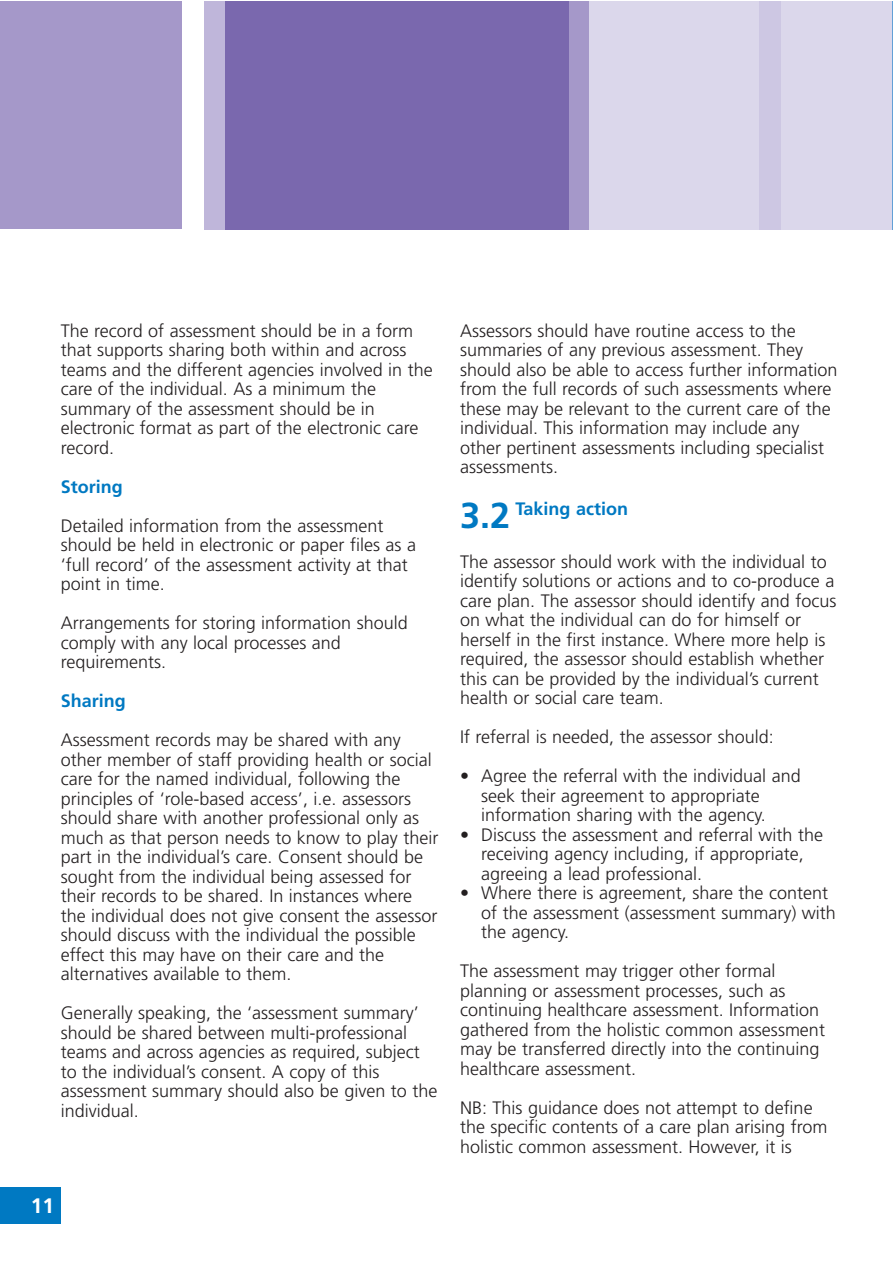
<style>
.page{position:relative;width:893px;height:1263px;background:#fff}
.page>*{position:absolute;margin:0;border:0;box-sizing:border-box;transform-origin:0 0}
.t1{font:700 21px "Frutiger";color:#fff}
.t2{font:300 18px/19.5px "Frutiger";color:#231f20}
.t3{font:700 18px "Frutiger";color:#0079c2}
.s1{font-size:36px}
</style>
<div class="page">
<div style="left:448px;top:1px;width:444px;height:228px;background:#dbd7eb"></div>
<div style="left:0;top:1px;width:181px;height:228px;background:#a598c9"></div>
<div style="left:205px;top:1px;width:21px;height:228px;background:#bfb6da"></div>
<div style="left:759px;top:1px;width:22px;height:228px;background:#cdc7e3"></div>
<div style="left:569px;top:1px;width:21px;height:228px;background:#a598c9"></div>
<div style="left:589px;top:1px;width:169px;height:228px;background:#dbd7eb"></div>
<div style="left:226px;top:1px;width:343px;height:228px;background:#7a68ae"></div>
<div style="left:0;top:1188px;width:61px;height:36px;background:#0079c2"></div>
<p class="t2" style="left:61px;top:321px;width:373px">The record of assessment should be in a form that supports sharing both within and across teams and the different agencies involved in the care of the individual. As a minimum the summary of the assessment should be in electronic format as part of the electronic care record.</p>
<p class="t3" style="left:61px;top:476px;width:64px">Storing</p>
<p class="t2" style="left:61px;top:516px;width:357px">Detailed information from the assessment should be held in electronic or paper files as a ‘full record’ of the assessment activity at that point in time.</p>
<p class="t2" style="left:61px;top:613px;width:349px">Arrangements for storing information should comply with any local processes and requirements.</p>
<p class="t3" style="left:61px;top:690px;width:67px">Sharing</p>
<p class="t2" style="left:61px;top:730px;width:379px">Assessment records may be shared with any other member of staff providing health or social care for the named individual, following the principles of ‘role-based access’, i.e. assessors should share with another professional only as much as that person needs to know to play their part in the individual’s care. Consent should be sought from the individual being assessed for their records to be shared. In instances where the individual does not give consent the assessor should discuss with the individual the possible effect this may have on their care and the alternatives available to them.</p>
<p class="t2" style="left:61px;top:1003px;width:378px">Generally speaking, the ‘assessment summary’ should be shared between multi-professional teams and across agencies as required, subject to the individual’s consent. A copy of this assessment summary should also be given to the individual.</p>
<p class="t1" style="left:31px;top:1193px;width:25px">11</p>
<p class="t2" style="left:460px;top:321px;width:379px">Assessors should have routine access to the summaries of any previous assessment. They should also be able to access further information from the full records of such assessments where these may be relevant to the current care of the individual. This information may include any other pertinent assessments including specialist assessments.</p>
<p class="t3" style="left:460px;top:498px;width:170px"><span class="s1">3.2</span> Taking action</p>
<p class="t2" style="left:460px;top:552px;width:378px">The assessor should work with the individual to identify solutions or actions and to co-produce a care plan. The assessor should identify and focus on what the individual can do for himself or herself in the first instance. Where more help is required, the assessor should establish whether this can be provided by the individual’s current health or social care team.</p>
<p class="t2" style="left:460px;top:727px;width:315px">If referral is needed, the assessor should:</p>
<p class="t2" style="left:481px;top:766px;width:321px;text-indent:-21px">• Agree the referral with the individual and seek their agreement to appropriate information sharing with the agency.</p>
<p class="t2" style="left:481px;top:825px;width:343px;text-indent:-21px">• Discuss the assessment and referral with the receiving agency including, if appropriate, agreeing a lead professional.</p>
<p class="t2" style="left:481px;top:883px;width:356px;text-indent:-21px">• Where there is agreement, share the content of the assessment (assessment summary) with the agency.</p>
<p class="t2" style="left:460px;top:961px;width:366px">The assessment may trigger other formal planning or assessment processes, such as continuing healthcare assessment. Information gathered from the holistic common assessment may be transferred directly into the continuing healthcare assessment.</p>
<p class="t2" style="left:460px;top:1098px;width:369px">NB: This guidance does not attempt to define the specific contents of a care plan arising from holistic common assessment. However, it is</p>
</div>
